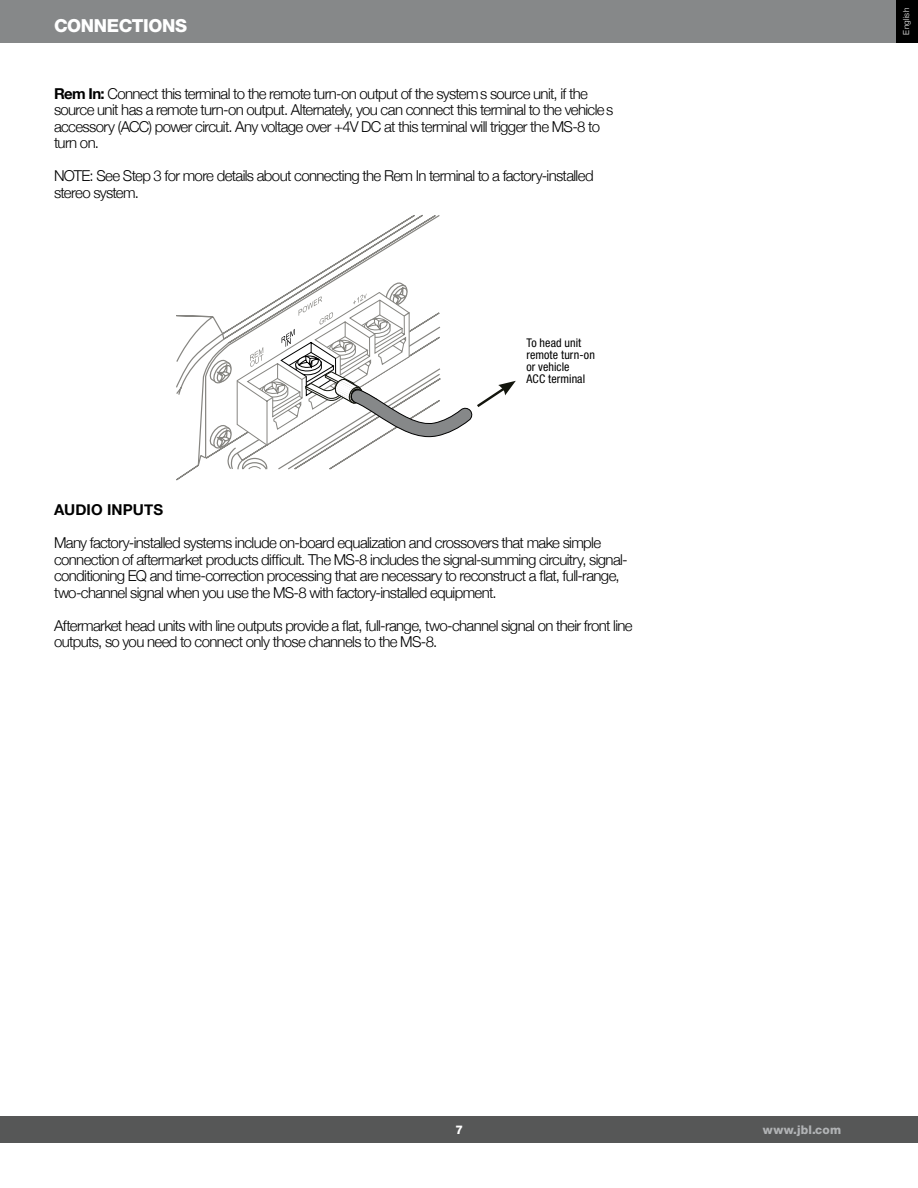
<style>
.page{position:relative;width:918px;height:1188px;background:#fff}
.page>*{position:absolute;margin:0;border:0;box-sizing:border-box;transform-origin:0 0}
.t1{font:800 18px "Helvetica Neue";letter-spacing:-.02em;color:#fff}
.t2{font:300 15px/16.5px "Helvetica Neue";letter-spacing:-.045em;color:#000}
.t3{font:700 15px "Helvetica Neue";letter-spacing:.01em;color:#000}
.t4{font:condensed 12px/12px "Helvetica Neue";letter-spacing:.005em;color:#000}
.t5{font:800 12px "Helvetica Neue";letter-spacing:.015em;color:#b1b3b5}
.t6{font:800 12px "Helvetica Neue";color:#fff}
.t7{font:300 8.25px "Helvetica Neue";letter-spacing:.025em;color:#fff}
.s1{font-weight:700}
</style>
<div class="page">
<div style="left:0;top:1116px;width:918px;height:27px;background:#565757"></div>
<div style="left:0;top:0;width:918px;height:43px;background:#868889"></div>
<div style="left:897px;top:0;width:21px;height:43px;background:#000"></div>
<svg style="left:176px;top:215px;width:264px;height:256px"></svg>
<svg style="left:241px;top:457px;width:27px;height:14px"></svg>
<svg style="left:209px;top:282px;width:307px;height:167px"></svg>
<p class="t1" style="left:54px;top:15px;width:134px">CONNECTIONS</p>
<p class="t7" style="left:901px;top:35px;width:28px;rotate:-90deg">English</p>
<p class="t2" style="left:54px;top:85px;width:561px"><span class="s1">Rem In:</span> Connect this terminal to the remote turn-on output of the system’s source unit, if the source unit has a remote turn-on output. Alternately, you can connect this terminal to the vehicle’s accessory (ACC) power circuit. Any voltage over +4V DC at this terminal will trigger the MS-8 to turn on.</p>
<p class="t2" style="left:54px;top:167px;width:541px">NOTE: See Step 3 for more details about connecting the Rem In terminal to a factory-installed stereo system.</p>
<p class="t4" style="left:526px;top:336px;width:70px">To head unit remote turn-on or vehicle<br>ACC terminal</p>
<p class="t3" style="left:54px;top:501px;width:111px">AUDIO INPUTS</p>
<p class="t2" style="left:54px;top:534px;width:575px">Many factory-installed systems include on-board equalization and crossovers that make simple connection of aftermarket products difficult. The MS-8 includes the signal-summing circuitry, signal&shy;conditioning EQ and time-correction processing that are necessary to reconstruct a flat, full-range, two-channel signal when you use the MS-8 with factory-installed equipment.</p>
<p class="t2" style="left:54px;top:617px;width:580px">Aftermarket head units with line outputs provide a flat, full-range, two-channel signal on their front line outputs, so you need to connect only those channels to the MS-8.</p>
<p class="t6" style="left:455px;top:1123px;width:9px">7</p>
<p class="t5" style="left:763px;top:1122px;width:80px">www.jbl.com</p>
</div>
